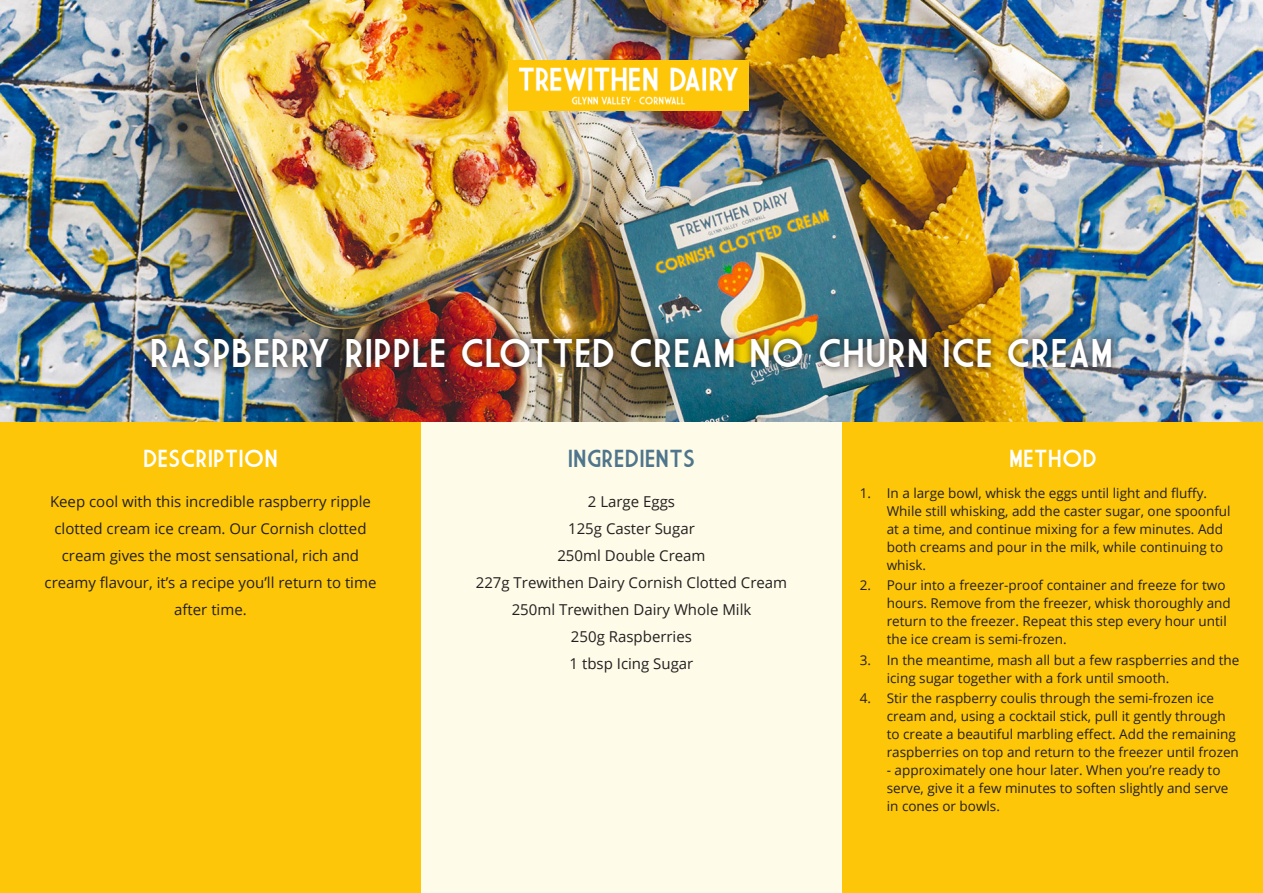
<style>
.page{position:relative;width:1263px;height:893px;background:#fff}
.page>*{position:absolute;margin:0;border:0;box-sizing:border-box;transform-origin:0 0}
.t1{font:39px "Market Deco";color:#fff}
.t2{font:24px "Market Deco";color:#fff}
.t3{font:24px "Market Deco";color:#4f758c}
.t4{font:15px/27px "Open Sans";color:#231f20;text-align:center}
.t5{font:13.5px/18px "Open Sans";color:#231f20}
</style>
<div class="page">
<img style="left:0;top:0;width:1263px;height:423px">
<div style="left:286px;top:423px;width:633px;height:470px;background:#fefbe8"></div>
<div style="left:0;top:423px;width:421px;height:470px;background:#fdc609"></div>
<div style="left:842px;top:423px;width:421px;height:470px;background:#fdc609"></div>
<img style="left:508px;top:61px;width:240px;height:50px">
<div style="left:144px;top:331px;width:975px;height:44px;background:#231f20;opacity:.8"></div>
<p class="t1" style="left:150px;top:332px;width:965px">RASPBERRY RIPPLE CLOTTED CREAM NO CHURN ICE CREAM</p>
<p class="t2" style="left:143px;top:445px;width:136px">DESCRIPTION</p>
<p class="t3" style="left:568px;top:445px;width:129px">INGREDIENTS</p>
<p class="t4" style="left:45px;top:488px;width:333px">Keep cool with this incredible raspberry ripple clotted cream ice cream. Our Cornish clotted cream gives the most sensational, rich and creamy flavour, it’s a recipe you’ll return to time after time.</p>
<p class="t4" style="left:588px;top:488px;width:89px">2 Large Eggs</p>
<p class="t4" style="left:568px;top:515px;width:128px">125g Caster Sugar</p>
<p class="t4" style="left:557px;top:542px;width:150px">250ml Double Cream</p>
<p class="t4" style="left:476px;top:569px;width:313px">227g Trewithen Dairy Cornish Clotted Cream</p>
<p class="t4" style="left:512px;top:596px;width:241px">250ml Trewithen Dairy Whole Milk</p>
<p class="t4" style="left:571px;top:623px;width:123px">250g Raspberries</p>
<p class="t4" style="left:570px;top:650px;width:125px">1 tbsp Icing Sugar</p>
<p class="t2" style="left:1009px;top:445px;width:90px">METHOD</p>
<p class="t5" style="left:887px;top:483px;width:345px;text-indent:-27px">1. In a large bowl, whisk the eggs until light and fluffy.<br>While still whisking, add the caster sugar, one spoonful at a time, and continue mixing for a few minutes. Add both creams and pour in the milk, while continuing to whisk.</p>
<p class="t5" style="left:887px;top:576px;width:346px;text-indent:-27px">2. Pour into a freezer-proof container and freeze for two hours. Remove from the freezer, whisk thoroughly and return to the freezer. Repeat this step every hour until the ice cream is semi-frozen.</p>
<p class="t5" style="left:887px;top:650px;width:354px;text-indent:-27px">3. In the meantime, mash all but a few raspberries and the icing sugar together with a fork until smooth.</p>
<p class="t5" style="left:887px;top:689px;width:354px;text-indent:-27px">4. Stir the raspberry coulis through the semi-frozen ice cream and, using a cocktail stick, pull it gently through to create a beautiful marbling effect. Add the remaining raspberries on top and return to the freezer until frozen</p>
<p class="t5" style="left:887px;top:761px;width:343px">- approximately one hour later. When you’re ready to serve, give it a few minutes to soften slightly and serve in cones or bowls.</p>
</div>
